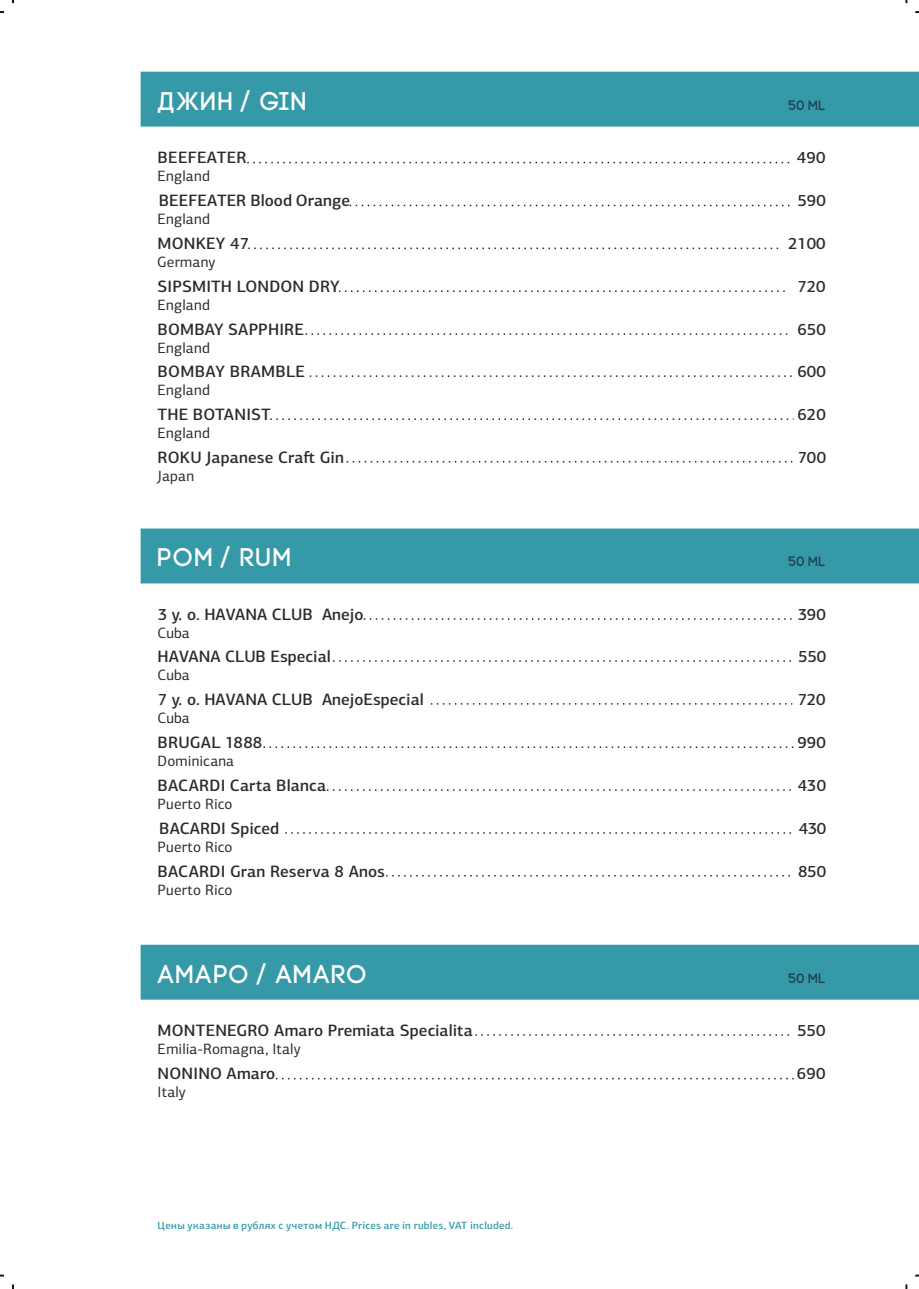
<style>
.page{position:relative;width:919px;height:1289px;background:#fff}
.page>*{position:absolute;margin:0;border:0;box-sizing:border-box;transform-origin:0 0}
.t1{font:25.5px "Code Pro";letter-spacing:.035em;color:#fefefe}
.t2{font:500 16.5px "PF Agora Sans Pro";color:#2b2a29}
.t3{font:15px "PF Agora Sans Pro";letter-spacing:.01em;color:#2b2a29}
.t4{font:13.5px "Code Pro";letter-spacing:.03em;color:#233c4b}
.t5{font:500 10.5px "PF Agora Sans Pro";letter-spacing:.03em;color:#3599a7}
</style>
<div class="page">
<div style="left:141px;top:72px;width:777px;height:55px;background:#3599a7"></div>
<div style="left:141px;top:944px;width:777px;height:55px;background:#3599a7"></div>
<div style="left:141px;top:528px;width:777px;height:55px;background:#3599a7"></div>
<svg style="left:247px;top:161px;width:543px;height:3px"></svg>
<svg style="left:349px;top:204px;width:441px;height:3px"></svg>
<svg style="left:339px;top:290px;width:446px;height:2px"></svg>
<svg style="left:305px;top:333px;width:483px;height:2px"></svg>
<svg style="left:346px;top:461px;width:447px;height:2px"></svg>
<svg style="left:363px;top:618px;width:429px;height:2px"></svg>
<svg style="left:270px;top:418px;width:524px;height:2px"></svg>
<svg style="left:475px;top:1034px;width:314px;height:2px"></svg>
<svg style="left:276px;top:1077px;width:518px;height:3px"></svg>
<svg style="left:263px;top:746px;width:531px;height:2px"></svg>
<svg style="left:327px;top:789px;width:464px;height:2px"></svg>
<svg style="left:285px;top:832px;width:506px;height:2px"></svg>
<svg style="left:248px;top:247px;width:531px;height:3px"></svg>
<svg style="left:333px;top:660px;width:458px;height:2px"></svg>
<svg style="left:430px;top:703px;width:363px;height:2px"></svg>
<svg style="left:309px;top:375px;width:483px;height:2px"></svg>
<svg style="left:386px;top:875px;width:404px;height:2px"></svg>
<h1 class="t1" style="left:158px;top:90px;width:151px">ДЖИН / GIN</h1>
<p class="t4" style="left:788px;top:99px;width:39px">50 ML</p>
<p class="t2" style="left:158px;top:151px;width:90px">BEEFEATER</p>
<p class="t2" style="left:796px;top:151px;width:30px">490</p>
<p class="t3" style="left:158px;top:170px;width:54px">England</p>
<p class="t2" style="left:159px;top:194px;width:193px">BEEFEATER Blood Orange</p>
<p class="t2" style="left:797px;top:194px;width:30px">590</p>
<p class="t3" style="left:158px;top:213px;width:54px">England</p>
<p class="t2" style="left:158px;top:237px;width:93px">MONKEY 47</p>
<p class="t2" style="left:788px;top:237px;width:39px">2100</p>
<p class="t3" style="left:157px;top:256px;width:60px">Germany</p>
<p class="t2" style="left:158px;top:280px;width:183px">SIPSMITH LONDON DRY</p>
<p class="t2" style="left:797px;top:280px;width:30px">720</p>
<p class="t3" style="left:158px;top:299px;width:54px">England</p>
<p class="t2" style="left:158px;top:323px;width:148px">BOMBAY SAPPHIRE</p>
<p class="t2" style="left:797px;top:323px;width:30px">650</p>
<p class="t3" style="left:158px;top:342px;width:54px">England</p>
<p class="t2" style="left:158px;top:365px;width:149px">BOMBAY BRAMBLE</p>
<p class="t2" style="left:797px;top:365px;width:30px">600</p>
<p class="t3" style="left:158px;top:384px;width:54px">England</p>
<p class="t2" style="left:158px;top:408px;width:114px">THE BOTANIST</p>
<p class="t2" style="left:797px;top:408px;width:30px">620</p>
<p class="t3" style="left:158px;top:427px;width:54px">England</p>
<p class="t2" style="left:158px;top:450px;width:188px">ROKU Japanese Craſt Gin</p>
<p class="t2" style="left:797px;top:450px;width:30px">700</p>
<p class="t3" style="left:158px;top:469px;width:38px">Japan</p>
<h1 class="t1" style="left:158px;top:547px;width:136px">РОМ / RUM</h1>
<p class="t4" style="left:788px;top:556px;width:39px">50 ML</p>
<p class="t2" style="left:158px;top:607px;width:207px">3 y. o. HAVANA CLUB Anejo</p>
<p class="t2" style="left:797px;top:607px;width:30px">390</p>
<p class="t3" style="left:158px;top:626px;width:34px">Cuba</p>
<p class="t2" style="left:158px;top:649px;width:175px">HAVANA CLUB Especial</p>
<p class="t2" style="left:798px;top:649px;width:30px">550</p>
<p class="t3" style="left:158px;top:668px;width:34px">Cuba</p>
<p class="t2" style="left:797px;top:692px;width:29px">720</p>
<p class="t3" style="left:158px;top:711px;width:34px">Cuba</p>
<p class="t2" style="left:158px;top:692px;width:268px">7 y. o. HAVANA CLUB AnejoEspecial</p>
<p class="t2" style="left:158px;top:735px;width:106px">BRUGAL 1888</p>
<p class="t2" style="left:797px;top:735px;width:30px">990</p>
<p class="t3" style="left:158px;top:754px;width:78px">Dominicana</p>
<p class="t2" style="left:158px;top:778px;width:170px">BACARDI Carta Blanca</p>
<p class="t2" style="left:797px;top:778px;width:30px">430</p>
<p class="t3" style="left:158px;top:797px;width:76px">Puerto Rico</p>
<p class="t2" style="left:159px;top:821px;width:121px">BACARDI Spiced</p>
<p class="t2" style="left:798px;top:821px;width:29px">430</p>
<p class="t3" style="left:158px;top:840px;width:76px">Puerto Rico</p>
<p class="t2" style="left:158px;top:864px;width:229px">BACARDI Gran Reserva 8 Anos</p>
<p class="t2" style="left:798px;top:864px;width:30px">850</p>
<p class="t3" style="left:158px;top:883px;width:76px">Puerto Rico</p>
<h1 class="t1" style="left:158px;top:963px;width:211px">АМАРО / AMARO</h1>
<p class="t4" style="left:788px;top:972px;width:39px">50 ML</p>
<p class="t2" style="left:158px;top:1023px;width:317px">MONTENEGRO Amaro Premiata Specialita</p>
<p class="t2" style="left:797px;top:1023px;width:30px">550</p>
<p class="t3" style="left:158px;top:1042px;width:144px">Emilia-Romagna, Italy</p>
<p class="t2" style="left:158px;top:1066px;width:119px">NONINO Amaro</p>
<p class="t2" style="left:796px;top:1066px;width:30px">690</p>
<p class="t3" style="left:158px;top:1085px;width:30px">Italy</p>
<p class="t5" style="left:158px;top:1220px;width:357px">Цены указаны в рублях с учетом НДС. Prices are in rubles, VAT included.</p>
</div>
